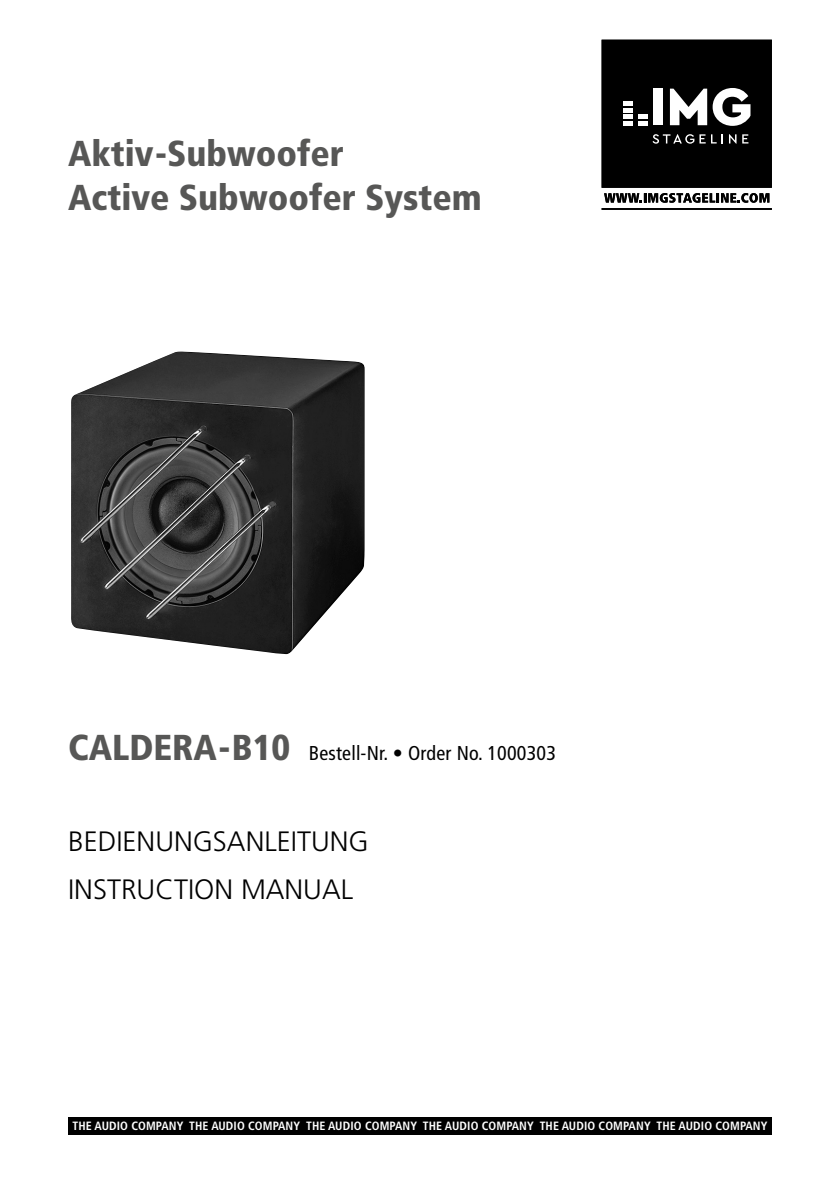
<style>
.page{position:relative;width:840px;height:1191px;background:#fff}
.page>*{position:absolute;margin:0;border:0;box-sizing:border-box;transform-origin:0 0}
.Artikel{font:900 condensed 36px "Frutiger LT Pro";color:#575756}
.BDA{font:300 28px "Frutiger LT Pro";color:#000}
.Artikel-2{font:condensed 20px "Frutiger LT Pro";letter-spacing:.01em;color:#000}
.t1{font:700 condensed 12px "Frutiger LT Pro";letter-spacing:.01em;color:#fff}
.s1{font-weight:900;font-size:36px;color:#575756}
</style>
<div class="page">
<svg style="left:601px;top:40px;width:170px;height:170px"></svg>
<div style="left:68px;top:1117px;width:703px;height:17px;background:#000"></div>
<img style="left:71px;top:351px;width:293px;height:303px">
<p class="Artikel" style="left:68px;top:132px;width:277px">Aktiv-Subwoofer</p>
<p class="Artikel" style="left:68px;top:176px;width:415px">Active Subwoofer System</p>
<p class="Artikel-2" style="left:68px;top:741px;width:489px"><span class="s1">CALDERA-B10</span> Bestell-Nr. • Order No. 1000303</p>
<p class="BDA" style="left:68px;top:825px;width:302px">BEDIENUNGSANLEITUNG</p>
<p class="BDA" style="left:68px;top:873px;width:286px">INSTRUCTION MANUAL</p>
<p class="t1" style="left:72px;top:1118px;width:696px">THE AUDIO COMPANY THE AUDIO COMPANY THE AUDIO COMPANY THE AUDIO COMPANY THE AUDIO COMPANY THE AUDIO COMPANY</p>
</div>
